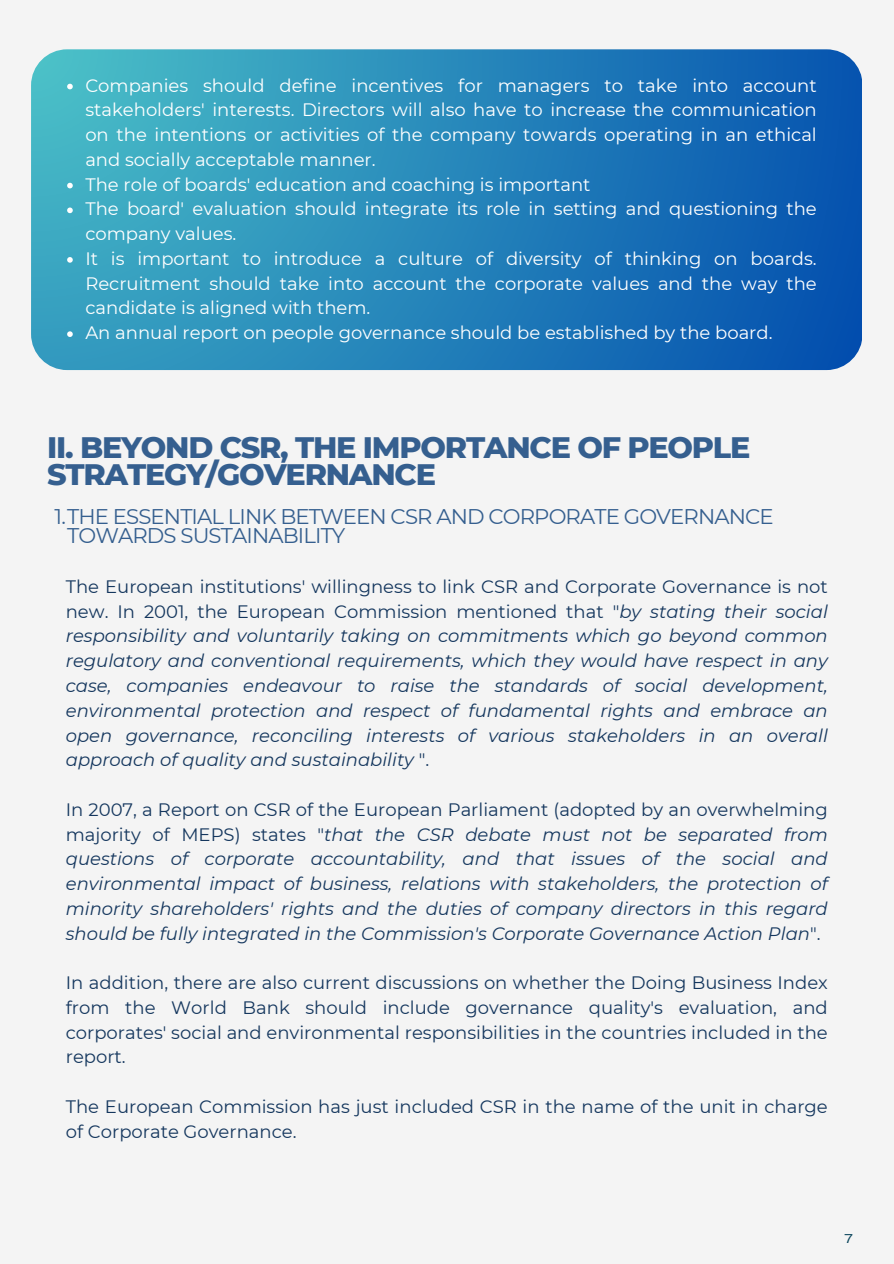
<style>
.page{position:relative;width:894px;height:1264px;background:#fff}
.page>*{position:absolute;margin:0;border:0;box-sizing:border-box;transform-origin:0 0}
.t1{font:800 30.15px/27px "Montserrat";letter-spacing:-.04em;color:#355f8f}
.t2{font:21.15px/19.2px "Montserrat";letter-spacing:-.04em;color:#355f8f}
.t3{font:italic 18px/24.8px "Montserrat";color:#15375e;text-align:justify}
.t4{font:18px/24.8px "Montserrat";color:#fff;text-align:justify}
.t5{font:18px/24.8px "Montserrat";color:#15375e;text-align:justify}
.t6{font:expanded 12.15px "Cy Grotesk";color:#064259}
.s1{font-style:normal}
</style>
<div class="page">
<div style="left:0;top:0;width:893px;height:1263px;background:#f4f4f4"></div>
<svg style="left:31px;top:49px;width:830px;height:321px;background:#2584b9"></svg>
<svg style="left:67px;top:84px;width:6px;height:5px"></svg>
<svg style="left:67px;top:183px;width:6px;height:5px"></svg>
<svg style="left:67px;top:207px;width:6px;height:6px"></svg>
<svg style="left:67px;top:257px;width:6px;height:6px"></svg>
<svg style="left:67px;top:331px;width:6px;height:6px"></svg>
<p class="t4" style="left:85px;top:73px;width:732px">Companies should define incentives for managers to take into account stakeholders' interests. Directors will also have to increase the communication on the intentions or activities of the company towards operating in an ethical and socially acceptable manner.</p>
<p class="t4" style="left:85px;top:172px;width:506px">The role of boards' education and coaching is important</p>
<p class="t4" style="left:85px;top:196px;width:732px">The board' evaluation should integrate its role in setting and questioning the company values.</p>
<p class="t4" style="left:85px;top:246px;width:732px">It is important to introduce a culture of diversity of thinking on boards.<br>Recruitment should take into account the corporate values and the way the candidate is aligned with them.</p>
<p class="t4" style="left:85px;top:320px;width:688px">An annual report on people governance should be established by the board.</p>
<p class="t1" style="left:47px;top:433px;width:704px">II. BEYOND CSR, THE IMPORTANCE OF PEOPLE<br>STRATEGY/GOVERNANCE</p>
<p class="t2" style="left:67px;top:506px;width:708px;text-indent:-13px">1.THE ESSENTIAL LINK BETWEEN CSR AND CORPORATE GOVERNANCE<br>TOWARDS SUSTAINABILITY</p>
<h1 class="t3" style="left:66px;top:574px;width:763px"><span class="s1">The European institutions' willingness to link CSR and Corporate Governance is not new. In 2001, the European Commission mentioned that "</span>by stating their social responsibility and voluntarily taking on commitments which go beyond common regulatory and conventional requirements, which they would have respect in any case, companies endeavour to raise the standards of social development, environmental protection and respect of fundamental rights and embrace an open governance, reconciling interests of various stakeholders in an overall approach of quality and sustainability <span class="s1">".</span></h1>
<p class="t3" style="left:66px;top:797px;width:763px"><span class="s1">In 2007, a Report on CSR of the European Parliament (adopted by an overwhelming majority of MEPS) states "</span>that the CSR debate must not be separated from questions of corporate accountability, and that issues of the social and environmental impact of business, relations with stakeholders, the protection of minority shareholders' rights and the duties of company directors in this regard should be fully integrated in the Commission's Corporate Governance Action Plan<span class="s1">".</span></p>
<p class="t5" style="left:66px;top:970px;width:763px">In addition, there are also current discussions on whether the Doing Business Index from the World Bank should include governance quality's evaluation, and corporates' social and environmental responsibilities in the countries included in the report.</p>
<p class="t5" style="left:66px;top:1094px;width:763px">The European Commission has just included CSR in the name of the unit in charge of Corporate Governance.</p>
<p class="t6" style="left:844px;top:1231px;width:10px">7</p>
</div>
